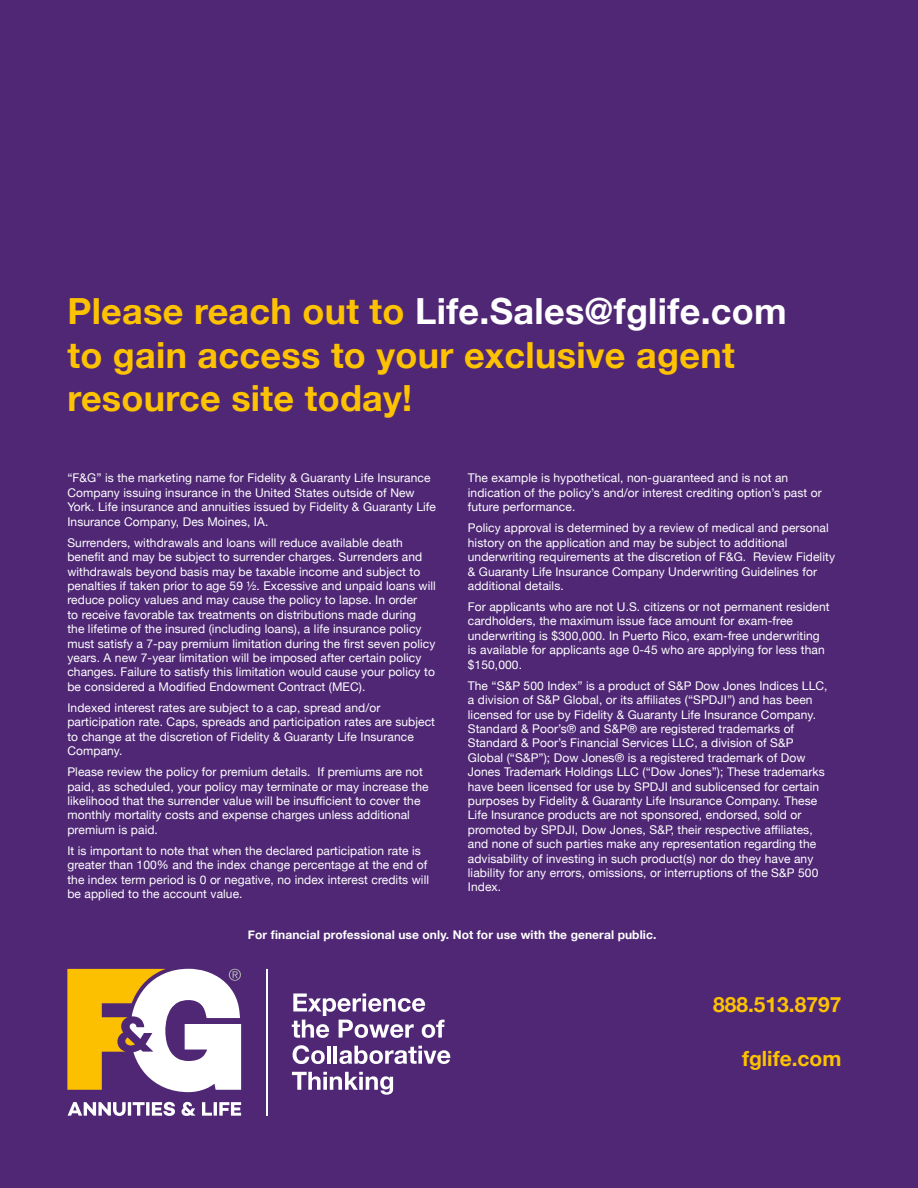
<style>
.page{position:relative;width:918px;height:1188px;background:#4f2775}
.page>*{position:absolute;margin:0;border:0;box-sizing:border-box;transform-origin:0 0}
.t1{font:700 36px/43.2px "Helvetica Neue";letter-spacing:.01em;color:#fdc201}
.t2{font:700 21px "Helvetica Neue";color:#fdc201}
.t3{font:12px/14.4px "Helvetica Neue";letter-spacing:.01em;color:#fff}
.t4{font:700 12px "Helvetica Neue";letter-spacing:.01em;color:#fff}
.s1{color:#fff}
</style>
<div class="page">
<svg style="left:68px;top:1102px;width:173px;height:14px"></svg>
<hr style="left:266px;top:969px;width:1px;height:147px;background:#fff">
<svg style="left:292px;top:993px;width:153px;height:45px"></svg>
<svg style="left:293px;top:1045px;width:32px;height:19px"></svg>
<hr style="left:327px;top:1046px;width:4px;height:18px;background:#fff">
<hr style="left:334px;top:1046px;width:3px;height:18px;background:#fff">
<svg style="left:339px;top:1046px;width:111px;height:18px"></svg>
<svg style="left:292px;top:1072px;width:101px;height:23px"></svg>
<svg style="left:67px;top:969px;width:174px;height:123px"></svg>
<h1 class="t1" style="left:67px;top:291px;width:721px">Please reach out to <span class="s1">Life.Sales@fglife.com </span>to gain access to your exclusive agent resource site today!</h1>
<p class="t3" style="left:67px;top:472px;width:370px">“F&amp;G” is the marketing name for Fidelity &amp; Guaranty Life Insurance Company issuing insurance in the United States outside of New York. Life insurance and annuities issued by Fidelity &amp; Guaranty Life Insurance Company, Des Moines, IA.</p>
<p class="t3" style="left:67px;top:536px;width:370px">Surrenders, withdrawals and loans will reduce available death benefit and may be subject to surrender charges. Surrenders and withdrawals beyond basis may be taxable income and subject to penalties if taken prior to age 59 ½. Excessive and unpaid loans will reduce policy values and may cause the policy to lapse. In order<br>to receive favorable tax treatments on distributions made during the lifetime of the insured (including loans), a life insurance policy must satisfy a 7-pay premium limitation during the first seven policy years. A new 7-year limitation will be imposed after certain policy changes. Failure to satisfy this limitation would cause your policy to be considered a Modified Endowment Contract (MEC).</p>
<p class="t3" style="left:67px;top:701px;width:369px">Indexed interest rates are subject to a cap, spread and/or participation rate. Caps, spreads and participation rates are subject to change at the discretion of Fidelity &amp; Guaranty Life Insurance Company.</p>
<p class="t3" style="left:67px;top:765px;width:363px">Please review the policy for premium details. If premiums are not paid, as scheduled, your policy may terminate or may increase the likelihood that the surrender value will be insufficient to cover the monthly mortality costs and expense charges unless additional premium is paid.</p>
<p class="t3" style="left:67px;top:844px;width:363px">It is important to note that when the declared participation rate is greater than 100% and the index change percentage at the end of the index term period is 0 or negative, no index interest credits will be applied to the account value.</p>
<p class="t3" style="left:468px;top:472px;width:355px">The example is hypothetical, non-guaranteed and is not an indication of the policy’s and/or interest crediting option’s past or future performance.</p>
<p class="t3" style="left:468px;top:522px;width:369px">Policy approval is determined by a review of medical and personal history on the application and may be subject to additional underwriting requirements at the discretion of F&amp;G. Review Fidelity &amp; Guaranty Life Insurance Company Underwriting Guidelines for additional details.</p>
<p class="t3" style="left:468px;top:600px;width:363px">For applicants who are not U.S. citizens or not permanent resident cardholders, the maximum issue face amount for exam-free underwriting is $300,000. In Puerto Rico, exam-free underwriting is available for applicants age 0-45 who are applying for less than $150,000.</p>
<p class="t3" style="left:468px;top:679px;width:361px">The “S&amp;P 500 Index” is a product of S&amp;P Dow Jones Indices LLC, a division of S&amp;P Global, or its affiliates (“SPDJI”) and has been licensed for use by Fidelity &amp; Guaranty Life Insurance Company.<br>Standard &amp; Poor’s® and S&amp;P® are registered trademarks of Standard &amp; Poor’s Financial Services LLC, a division of S&amp;P Global (“S&amp;P”); Dow Jones® is a registered trademark of Dow Jones Trademark Holdings LLC (“Dow Jones”); These trademarks have been licensed for use by SPDJI and sublicensed for certain purposes by Fidelity &amp; Guaranty Life Insurance Company. These Life Insurance products are not sponsored, endorsed, sold or promoted by SPDJI, Dow Jones, S&amp;P, their respective affiliates, and none of such parties make any representation regarding the advisability of investing in such product(s) nor do they have any liability for any errors, omissions, or interruptions of the S&amp;P 500<br>Index.</p>
<p class="t4" style="left:248px;top:925px;width:410px">For financial professional use only. Not for use with the general public.</p>
<h2 class="t2" style="left:713px;top:988px;width:130px">888.513.8797</h2>
<h2 class="t2" style="left:742px;top:1042px;width:101px">fglife.com</h2>
</div>
